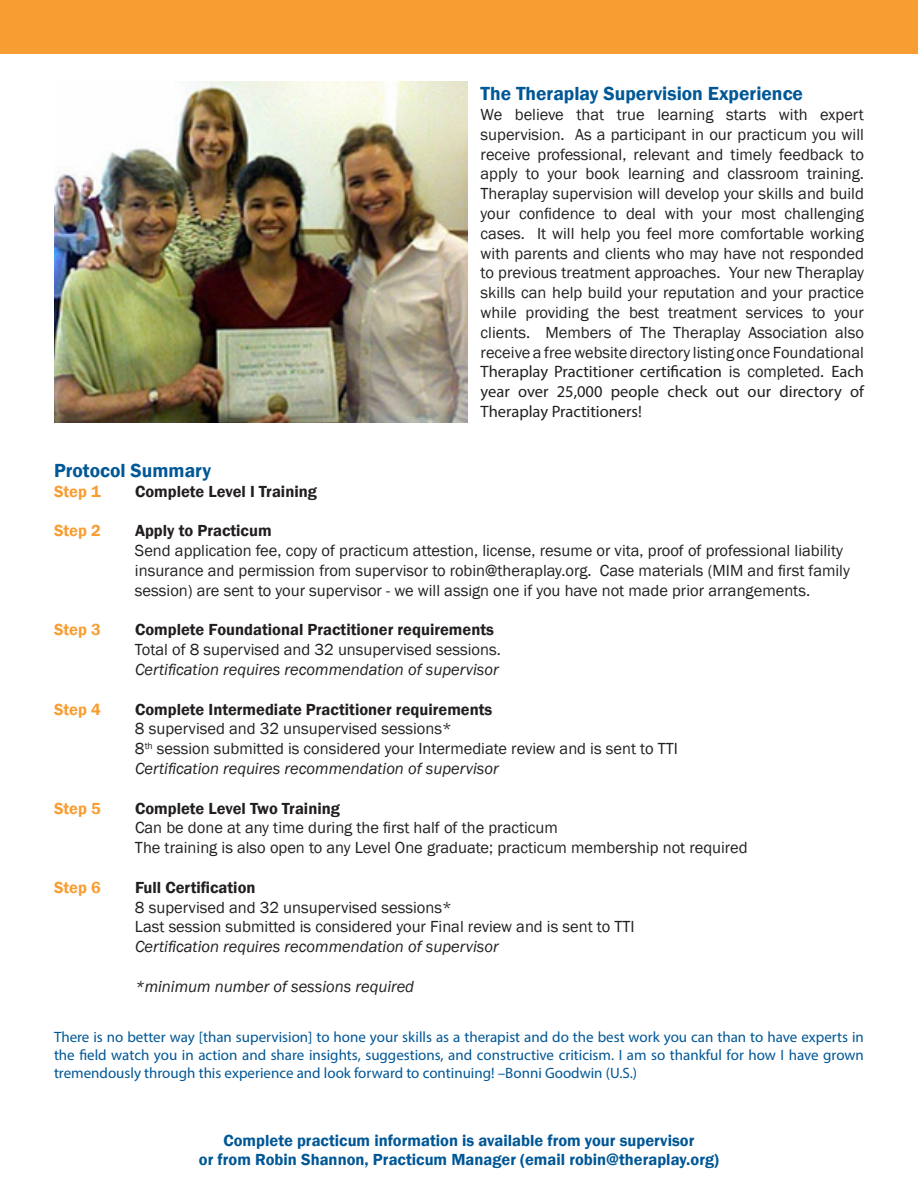
<style>
.page{position:relative;width:918px;height:1188px;background:#fff}
.page>*{position:absolute;margin:0;border:0;box-sizing:border-box;transform-origin:0 0}
.t1{font:600 19.5px "Franklin Gothic";color:#005796}
.t2{font:16.5px/19.8px "Franklin Gothic";color:#231f20;text-align:justify}
.t3{font:italic 16.5px "Franklin Gothic";color:#231f20}
.t4{font:600 16.5px "Franklin Gothic";color:#231f20}
.t5{font:600 16.5px "Franklin Gothic";color:#005796}
.t6{font:600 16.5px "Franklin Gothic";letter-spacing:-.005em;color:#f89d31}
.t7{font:15px/18px "Myriad Pro";color:#005796;text-align:justify}
.s1{font-family:"Myriad Pro"}
</style>
<div class="page">
<div style="left:0;top:0;width:918px;height:54px;background:#f89d31"></div>
<img style="left:54px;top:81px;width:413px;height:342px">
<p class="t1" style="left:481px;top:82px;width:324px">The Theraplay Supervision Experience</p>
<p class="t2" style="left:481px;top:105px;width:385px">We believe that true learning starts with expert supervision. As a participant in our practicum you will receive professional, relevant and timely feedback to apply to your book learning and classroom training.<br>Theraplay supervision will develop your skills and build your confidence to deal with your most challenging cases. It will help you feel more comfortable working with parents and clients who may have not responded to previous treatment approaches. Your new Theraplay skills can help build your reputation and your practice while providing the best treatment services to your clients. Members of The Theraplay Association also receive a free website directory listing once Foundational <span class="s1">Theraplay Practitioner certification</span> is completed. <span class="s1">Each year over 25,000 people check out our directory of Theraplay Practitioners!</span></p>
<p class="t1" style="left:54px;top:458px;width:159px">Protocol Summary</p>
<p class="t6" style="left:54px;top:481px;width:48px">Step 1</p>
<p class="t4" style="left:135px;top:481px;width:183px">Complete Level I Training</p>
<p class="t6" style="left:54px;top:521px;width:48px">Step 2</p>
<p class="t4" style="left:135px;top:521px;width:138px">Apply to Practicum</p>
<p class="t2" style="left:135px;top:541px;width:716px;text-align:left">Send application fee, copy of practicum attestion, license, resume or vita, proof of professional liability insurance and permission from supervisor to robin@theraplay.org. Case materials (MIM and first family session) are sent to your supervisor - we will assign one if you have not made prior arrangements.</p>
<p class="t6" style="left:54px;top:620px;width:48px">Step 3</p>
<p class="t4" style="left:135px;top:620px;width:361px">Complete Foundational Practitioner requirements</p>
<p class="t2" style="left:135px;top:640px;width:367px">Total of 8 supervised and 32 unsupervised sessions.</p>
<p class="t3" style="left:135px;top:659px;width:365px">Certification requires recommendation of supervisor</p>
<p class="t6" style="left:54px;top:699px;width:48px">Step 4</p>
<p class="t4" style="left:135px;top:699px;width:359px">Complete Intermediate Practitioner requirements</p>
<p class="t2" style="left:135px;top:719px;width:318px">8 supervised and 32 unsupervised sessions*</p>
<p class="t2" style="left:135px;top:739px;width:544px">8<sup>th</sup> session submitted is considered your Intermediate review and is sent to TTI</p>
<p class="t3" style="left:135px;top:758px;width:365px">Certification requires recommendation of supervisor</p>
<p class="t6" style="left:54px;top:798px;width:48px">Step 5</p>
<p class="t4" style="left:135px;top:798px;width:206px">Complete Level Two Training</p>
<p class="t2" style="left:135px;top:818px;width:425px">Can be done at any time during the first half of the practicum</p>
<p class="t2" style="left:135px;top:838px;width:614px">The training is also open to any Level One graduate; practicum membership not required</p>
<p class="t6" style="left:54px;top:877px;width:48px">Step 6</p>
<p class="t4" style="left:135px;top:877px;width:122px">Full Certification</p>
<p class="t2" style="left:135px;top:898px;width:318px">8 supervised and 32 unsupervised sessions*</p>
<p class="t2" style="left:135px;top:917px;width:501px">Last session submitted is considered your Final review and is sent to TTI</p>
<p class="t3" style="left:135px;top:936px;width:365px">Certification requires recommendation of supervisor</p>
<p class="t3" style="left:135px;top:976px;width:281px">*minimum number of sessions required</p>
<p class="t7" style="left:54px;top:1027px;width:811px">There is no better way [than supervision] to hone your skills as a therapist and do the best work you can than to have experts in the field watch you in action and share insights, suggestions, and constructive criticism. I am so thankful for how I have grown tremendously through this experience and look forward to continuing! –Bonni Goodwin (U.S.)</p>
<p class="t5" style="left:223px;top:1130px;width:473px">Complete practicum information is available from your supervisor</p>
<p class="t5" style="left:199px;top:1150px;width:522px">or from Robin Shannon, Practicum Manager (email robin@theraplay.org)</p>
</div>
